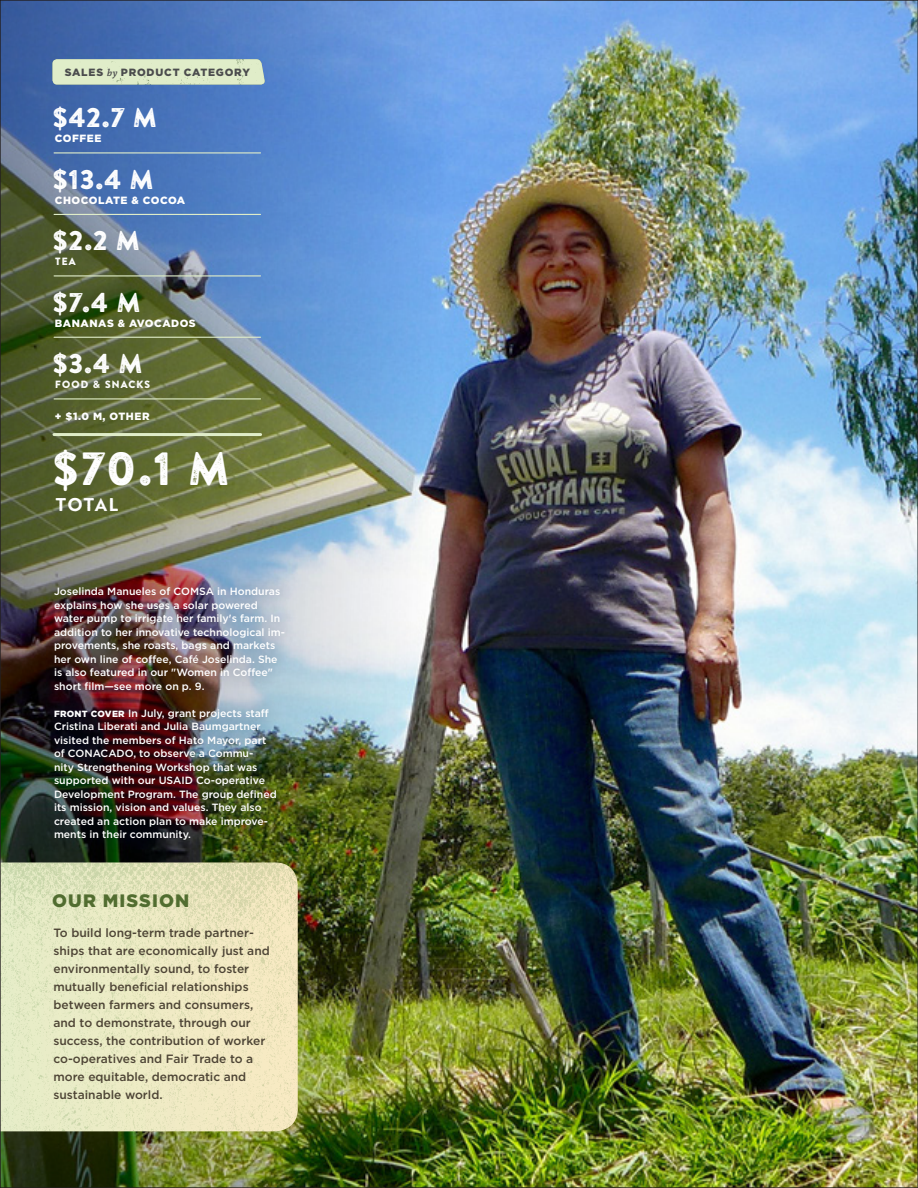
<style>
.page{position:relative;width:918px;height:1188px;background:#fff}
.page>*{position:absolute;margin:0;border:0;box-sizing:border-box;transform-origin:0 0}
.article_heading{font:46.5px "Brandon Printed One";color:#fff}
.sales_numbers{font:27px "Brandon Printed One";color:#fff}
.sidebar_title{font:900 18px "Gotham";letter-spacing:.06em;color:#516d30}
.insidecover_elements{font:700 18px "Brother 1816 Printed";letter-spacing:.08em;color:#fff}
.body_p_sidebar_first{font:500 12px/18px "Gotham";color:#4d4435}
.figure_caption{font:500 10.5px/13.5px "Gotham";color:#fff}
.sales_category{font:900 10.5px "Gotham";letter-spacing:.05em;color:#fff}
.article_heading-2{font:900 10.5px "Gotham";letter-spacing:.075em;color:#4b4c4d}
.sales_category-2{font:10.5px "Brandon Printed One";letter-spacing:.05em;color:#fff}
.s1{font-family:"Chaparral Pro";font-weight:600;font-style:italic}
.s2{font-weight:900;font-size:9px}
</style>
<div class="page">
<img style="left:0;top:0;width:917px;height:1188px">
<hr style="left:917px;top:0;width:1px;height:1188px;background:#231f20">
<p class="article_heading-2" style="left:65px;top:65px;width:187px">SALES <span class="s1">by</span> PRODUCT CATEGORY</p>
<p class="sales_numbers" style="left:52px;top:101px;width:107px">$42.7 M</p>
<p class="sales_category" style="left:55px;top:131px;width:48px">COFFEE</p>
<p class="sales_numbers" style="left:52px;top:162px;width:104px">$13.4 M</p>
<p class="sales_category" style="left:55px;top:193px;width:132px">CHOCOLATE &amp; COCOA</p>
<p class="sales_numbers" style="left:52px;top:224px;width:90px">$2.2 M</p>
<p class="sales_category-2" style="left:55px;top:255px;width:23px">TEA</p>
<p class="sales_numbers" style="left:52px;top:285px;width:91px">$7.4 M</p>
<p class="sales_category" style="left:55px;top:316px;width:142px">BANANAS &amp; AVOCADOS</p>
<p class="sales_numbers" style="left:52px;top:347px;width:93px">$3.4 M</p>
<p class="sales_category-2" style="left:55px;top:378px;width:97px">FOOD &amp; SNACKS</p>
<p class="sales_category" style="left:55px;top:409px;width:96px">+ $1.0 M, OTHER</p>
<p class="article_heading" style="left:51px;top:440px;width:181px">$70.1 M</p>
<p class="insidecover_elements" style="left:56px;top:490px;width:64px">TOTAL</p>
<p class="figure_caption" style="left:54px;top:585px;width:233px">Joselinda Manueles of COMSA in Honduras explains how she uses a solar powered water pump to irrigate her family's farm. In addition to her innovative technological im&shy;provements, she roasts, bags and markets her own line of coffee, Café Joselinda. She is also featured in our "Women in Coffee" short film—see more on p. 9.</p>
<p class="figure_caption" style="left:54px;top:706px;width:224px"><span class="s2">FRONT COVER</span> In July, grant projects staff Cristina Liberati and Julia Baumgartner visited the members of Hato Mayor, part of CONACADO, to observe a Commu-<br>nity Strengthening Workshop that was supported with our USAID Co-operative Development Program. The group defined its mission, vision and values. They also created an action plan to make improve&shy;ments in their community.</p>
<p class="sidebar_title" style="left:52px;top:889px;width:139px">OUR MISSION</p>
<p class="body_p_sidebar_first" style="left:53px;top:924px;width:218px">To build long-term trade partner&shy;ships that are economically just and environmentally sound, to foster mutually beneficial relationships between farmers and consumers, and to demonstrate, through our success, the contribution of worker co-operatives and Fair Trade to a more equitable, democratic and sustainable world.</p>
</div>
